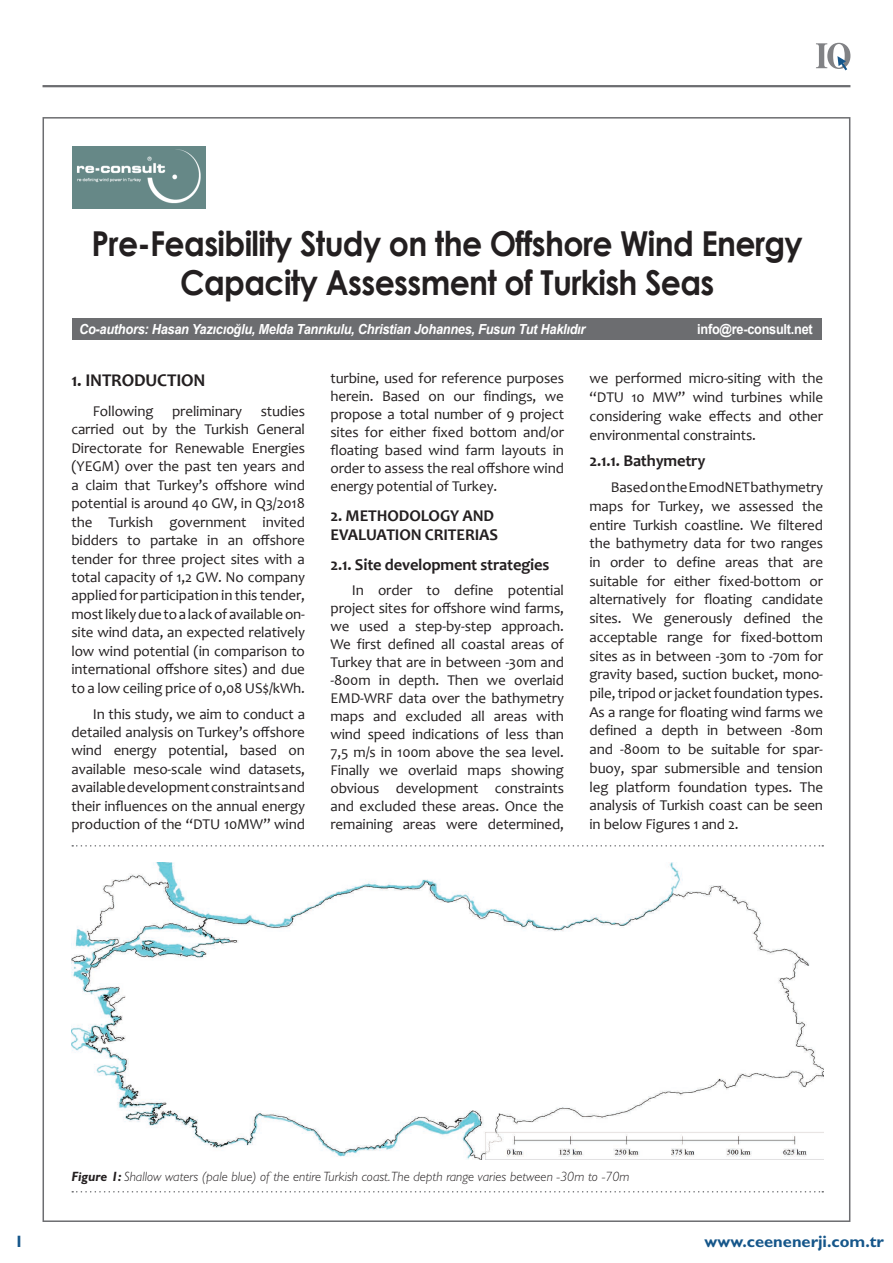
<style>
.page{position:relative;width:893px;height:1263px;background:#fff}
.page>*{position:absolute;margin:0;border:0;box-sizing:border-box;transform-origin:0 0}
.t1{font:700 34.35px/39px "Century Gothic";letter-spacing:-.02em;color:#231f20;text-align:center;scale:.92 1}
.t2{font:700 18px "Candara";letter-spacing:-.01em;color:#231f20}
.t3{font:700 16.5px/18px "Candara";letter-spacing:-.01em;color:#231f20}
.t4{font:700 16.5px "Gill Sans Std";color:#15568a}
.t5{font:700 condensed 16.5px "Gill Sans Std";color:#15568a}
.t6{font:15px/18.5px "Candara";letter-spacing:-.01em;color:#231f20;text-align:justify}
.t7{font:italic 700 13.95px "Arial";letter-spacing:-.02em;color:#fff;scale:.92 1}
.t8{font:700 13.95px "Arial";letter-spacing:-.02em;color:#fff;scale:.92 1}
.t9{font:italic 300 13.5px "Gill Sans Std";color:#231f20}
.s1{font-weight:700}
</style>
<div class="page">
<hr style="left:43px;top:85px;width:807px;height:2px;background:#6c6d70">
<svg style="left:816px;top:43px;width:34px;height:28px"></svg>
<div style="left:72px;top:319px;width:750px;height:21px;background:#6c6d70"></div>
<img style="left:72px;top:147px;width:133px;height:61px">
<img style="left:71px;top:862px;width:752px;height:297px">
<svg style="left:72px;top:845px;width:751px;height:1px"></svg>
<svg style="left:72px;top:1191px;width:751px;height:1px"></svg>
<h1 class="t1" style="left:92px;top:223px;width:775px">Pre-Feasibility Study on the Offshore Wind Energy<br>Capacity Assessment of Turkish Seas</h1>
<p class="t7" style="left:79px;top:320px;width:552px">Co-authors: Hasan Yazıcıoğlu, Melda Tanrıkulu, Christian Johannes, Fusun Tut Haklıdır</p>
<p class="t8" style="left:697px;top:319px;width:127px">info@re-consult.net</p>
<p class="t2" style="left:71px;top:368px;width:136px">1. INTRODUCTION</p>
<p class="t6" style="left:71px;top:402px;width:235px;text-indent:21px">Following preliminary studies carried out by the Turkish General Directorate for Renewable Energies (YEGM) over the past ten years and a claim that Turkey’s offshore wind potential is around 40 GW, in Q3/2018 the Turkish government invited bidders to partake in an offshore tender for three project sites with a total capacity of 1,2 GW. No company applied for participation in this tender, most likely due to a lack of available on&shy;site wind data, an expected relatively low wind potential (in comparison to international offshore sites) and due to a low ceiling price of 0,08 US$/kWh.</p>
<p class="t6" style="left:71px;top:704px;width:235px;text-indent:21px">In this study, we aim to conduct a detailed analysis on Turkey’s offshore wind energy potential, based on available meso-scale wind datasets, available development constraints and their influences on the annual energy production of the “DTU 10MW” wind</p>
<p class="t6" style="left:330px;top:369px;width:235px;line-height:18px">turbine, used for reference purposes herein. Based on our findings, we propose a total number of 9 project sites for either fixed bottom and/or floating based wind farm layouts in order to assess the real offshore wind energy potential of Turkey.</p>
<p class="t3" style="left:330px;top:507px;width:169px">2. METHODOLOGY AND<br>EVALUATION CRITERIAS</p>
<p class="t3" style="left:330px;top:555px;width:220px">2.1. Site development strategies</p>
<p class="t6" style="left:330px;top:581px;width:235px;line-height:18px;text-indent:21px">In order to define potential project sites for offshore wind farms, we used a step-by-step approach.<br>We first defined all coastal areas of Turkey that are in between -30m and -800m in depth. Then we overlaid EMD-WRF data over the bathymetry maps and excluded all areas with wind speed indications of less than 7,5 m/s in 100m above the sea level.<br>Finally we overlaid maps showing obvious development constraints and excluded these areas. Once the remaining areas were determined,</p>
<p class="t6" style="left:589px;top:369px;width:235px">we performed micro-siting with the “DTU 10 MW” wind turbines while considering wake effects and other environmental constraints.</p>
<p class="t3" style="left:589px;top:451px;width:118px">2.1.1. Bathymetry</p>
<p class="t6" style="left:589px;top:478px;width:235px;text-indent:21px">Based on the EmodNET bathymetry maps for Turkey, we assessed the entire Turkish coastline. We filtered the bathymetry data for two ranges in order to define areas that are suitable for either fixed-bottom or alternatively for floating candidate sites. We generously defined the acceptable range for fixed-bottom sites as in between -30m to -70m for gravity based, suction bucket, mono&shy;pile, tripod or jacket foundation types.<br>As a range for floating wind farms we defined a depth in between -80m and -800m to be suitable for spar&shy;buoy, spar submersible and tension leg platform foundation types. The analysis of Turkish coast can be seen in below Figures 1 and 2.</p>
<p class="t9" style="left:71px;top:1169px;width:559px"><span class="s1">Figure 1:</span> Shallow waters (pale blue) of the entire Turkish coast. The depth range varies between -30m to -70m</p>
<p class="t5" style="left:15px;top:1231px;width:10px">1</p>
<p class="t4" style="left:705px;top:1232px;width:181px">www.ceenenerji.com.tr</p>
</div>
